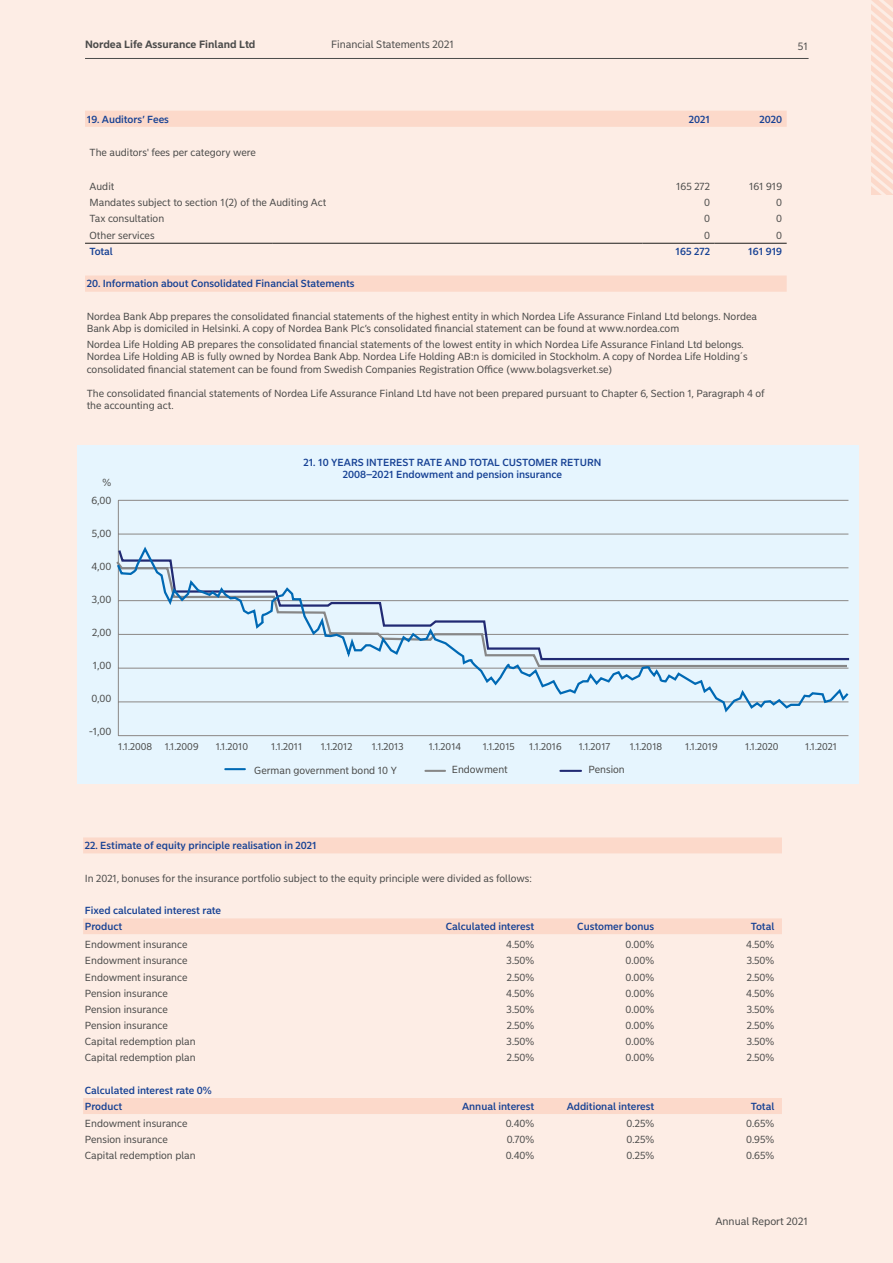
<style>
.page{position:relative;width:893px;height:1263px;background:#fdede5}
.page>*{position:absolute;margin:0;border:0;box-sizing:border-box;transform-origin:0 0}
.t1{font:10.5px "Nordea Sans Small";color:#4b4b4a}
.t2{font:700 10.5px "Nordea Sans Small";color:#4b4b4a}
.t3{font:10.2px/12.3px "Nordea Sans Small";color:#4b4b4a}
.t4{font:500 10.2px/16.2px "Nordea Sans Small";color:#164194}
.t5{font:9.75px "Nordea Sans Small";color:#4b4b4a}
</style>
<div class="page">
<hr style="left:85px;top:58px;width:724px;height:1px;background:#4b4b4a">
<svg style="left:872px;top:0;width:21px;height:194px"></svg>
<div style="left:78px;top:445px;width:781px;height:338px;background:#e6f5fe"></div>
<hr style="left:118px;top:500px;width:730px;height:1px;background:#8b8785">
<hr style="left:118px;top:534px;width:730px;height:1px;background:#8b8785">
<hr style="left:118px;top:735px;width:730px;height:1px;background:#8b8785">
<hr style="left:118px;top:500px;width:1px;height:236px;background:#8b8785">
<svg style="left:116px;top:544px;width:734px;height:171px"></svg>
<svg style="left:83px;top:837px;width:699px;height:17px;background:#fcdacb"></svg>
<svg style="left:83px;top:918px;width:699px;height:196px"></svg>
<svg style="left:85px;top:111px;width:702px;height:181px"></svg>
<hr style="left:85px;top:243px;width:188px;height:1px;background:#1d1d1b">
<hr style="left:273px;top:243px;width:370px;height:1px;background:#1d1d1b">
<hr style="left:643px;top:243px;width:72px;height:1px;background:#1d1d1b">
<hr style="left:715px;top:243px;width:72px;height:1px;background:#1d1d1b">
<hr style="left:225px;top:768px;width:20px;height:2px;background:#0069b4">
<hr style="left:425px;top:770px;width:20px;height:2px;background:#878787">
<hr style="left:560px;top:770px;width:21px;height:2px;background:#212a73">
<p class="t2" style="left:85px;top:38px;width:172px">Nordea Life Assurance Finland Ltd</p>
<p class="t1" style="left:331px;top:38px;width:124px">Financial Statements 2021</p>
<p class="t1" style="left:798px;top:40px;width:11px">51</p>
<p class="t4" style="left:87px;top:111px;width:84px">19. Auditors’ Fees</p>
<p class="t4" style="left:689px;top:111px;width:23px">2021</p>
<p class="t4" style="left:759px;top:111px;width:24px">2020</p>
<p class="t3" style="left:90px;top:146px;width:168px">The auditors' fees per category were</p>
<p class="t3" style="left:90px;top:180px;width:26px">Audit</p>
<p class="t3" style="left:676px;top:180px;width:35px">165 272</p>
<p class="t3" style="left:749px;top:180px;width:35px">161 919</p>
<p class="t3" style="left:90px;top:197px;width:238px">Mandates subject to section 1(2) of the Auditing Act</p>
<p class="t3" style="left:704px;top:197px;width:7px">0</p>
<p class="t3" style="left:776px;top:197px;width:7px">0</p>
<p class="t3" style="left:90px;top:213px;width:76px">Tax consultation</p>
<p class="t3" style="left:704px;top:213px;width:7px">0</p>
<p class="t3" style="left:776px;top:213px;width:7px">0</p>
<p class="t3" style="left:90px;top:229px;width:67px">Other services</p>
<p class="t3" style="left:704px;top:229px;width:7px">0</p>
<p class="t3" style="left:776px;top:229px;width:7px">0</p>
<p class="t4" style="left:90px;top:244px;width:25px">Total</p>
<p class="t4" style="left:675px;top:244px;width:36px">165 272</p>
<p class="t4" style="left:748px;top:244px;width:36px">161 919</p>
<p class="t4" style="left:87px;top:276px;width:269px">20. Information about Consolidated Financial Statements</p>
<p class="t3" style="left:87px;top:310px;width:672px">Nordea Bank Abp prepares the consolidated financial statements of the highest entity in which Nordea Life Assurance Finland Ltd belongs. Nordea<br>Bank Abp is domiciled in Helsinki. A copy of Nordea Bank Plc’s consolidated financial statement can be found at www.nordea.com</p>
<p class="t3" style="left:87px;top:338px;width:662px">Nordea Life Holding AB prepares the consolidated financial statements of the lowest entity in which Nordea Life Assurance Finland Ltd belongs.<br>Nordea Life Holding AB is fully owned by Nordea Bank Abp. Nordea Life Holding AB:n is domiciled in Stockholm. A copy of Nordea Life Holding´s consolidated financial statement can be found from Swedish Companies Registration Office (www.bolagsverket.se)</p>
<p class="t3" style="left:87px;top:387px;width:679px">The consolidated financial statements of Nordea Life Assurance Finland Ltd have not been prepared pursuant to Chapter 6, Section 1, Paragraph 4 of the accounting act.</p>
<p class="t3" style="left:102px;top:476px;width:10px">%</p>
<p class="t3" style="left:92px;top:494px;width:21px">6,00</p>
<p class="t3" style="left:92px;top:527px;width:21px">5,00</p>
<p class="t3" style="left:92px;top:560px;width:21px">4,00</p>
<p class="t3" style="left:92px;top:593px;width:21px">3,00</p>
<p class="t3" style="left:92px;top:626px;width:21px">2,00</p>
<p class="t3" style="left:93px;top:659px;width:20px">1,00</p>
<p class="t3" style="left:91px;top:692px;width:21px">0,00</p>
<p class="t3" style="left:89px;top:725px;width:24px">-1,00</p>
<p class="t4" style="left:303px;top:456px;width:300px;line-height:12.3px;text-align:center">21. 10 YEARS INTEREST RATE AND TOTAL CUSTOMER RETURN<br>2008–2021 Endowment and pension insurance</p>
<p class="t5" style="left:118px;top:740px;width:35px">1.1.2008</p>
<p class="t5" style="left:165px;top:740px;width:35px">1.1.2009</p>
<p class="t5" style="left:216px;top:740px;width:34px">1.1.2010</p>
<p class="t5" style="left:271px;top:740px;width:32px">1.1.2011</p>
<p class="t5" style="left:321px;top:740px;width:33px">1.1.2012</p>
<p class="t5" style="left:372px;top:740px;width:33px">1.1.2013</p>
<p class="t5" style="left:429px;top:740px;width:34px">1.1.2014</p>
<p class="t5" style="left:483px;top:740px;width:33px">1.1.2015</p>
<p class="t5" style="left:529px;top:740px;width:34px">1.1.2016</p>
<p class="t5" style="left:579px;top:740px;width:33px">1.1.2017</p>
<p class="t5" style="left:630px;top:740px;width:34px">1.1.2018</p>
<p class="t5" style="left:685px;top:740px;width:34px">1.1.2019</p>
<p class="t5" style="left:745px;top:740px;width:35px">1.1.2020</p>
<p class="t5" style="left:805px;top:740px;width:33px">1.1.2021</p>
<p class="t3" style="left:254px;top:764px;width:144px">German government bond 10 Y</p>
<p class="t3" style="left:452px;top:763px;width:57px">Endowment</p>
<p class="t3" style="left:588px;top:763px;width:38px">Pension</p>
<p class="t4" style="left:85px;top:838px;width:234px">22. Estimate of equity principle realisation in 2021</p>
<p class="t3" style="left:85px;top:872px;width:448px">In 2021, bonuses for the insurance portfolio subject to the equity principle were divided as follows:</p>
<p class="t4" style="left:85px;top:902px;width:138px">Fixed calculated interest rate<br>Product</p>
<p class="t4" style="left:446px;top:918px;width:90px">Calculated interest</p>
<p class="t4" style="left:577px;top:918px;width:78px">Customer bonus</p>
<p class="t4" style="left:751px;top:918px;width:25px">Total</p>
<p class="t3" style="left:85px;top:939px;width:104px">Endowment insurance</p>
<p class="t3" style="left:506px;top:939px;width:30px">4.50%</p>
<p class="t3" style="left:626px;top:939px;width:30px">0.00%</p>
<p class="t3" style="left:746px;top:939px;width:30px">4.50%</p>
<p class="t3" style="left:85px;top:955px;width:104px">Endowment insurance</p>
<p class="t3" style="left:507px;top:955px;width:29px">3.50%</p>
<p class="t3" style="left:626px;top:955px;width:30px">0.00%</p>
<p class="t3" style="left:747px;top:955px;width:29px">3.50%</p>
<p class="t3" style="left:85px;top:971px;width:104px">Endowment insurance</p>
<p class="t3" style="left:507px;top:971px;width:29px">2.50%</p>
<p class="t3" style="left:626px;top:971px;width:30px">0.00%</p>
<p class="t3" style="left:747px;top:971px;width:29px">2.50%</p>
<p class="t3" style="left:85px;top:987px;width:85px">Pension insurance</p>
<p class="t3" style="left:506px;top:987px;width:30px">4.50%</p>
<p class="t3" style="left:626px;top:987px;width:30px">0.00%</p>
<p class="t3" style="left:746px;top:987px;width:30px">4.50%</p>
<p class="t3" style="left:85px;top:1003px;width:85px">Pension insurance</p>
<p class="t3" style="left:507px;top:1003px;width:29px">3.50%</p>
<p class="t3" style="left:626px;top:1003px;width:30px">0.00%</p>
<p class="t3" style="left:747px;top:1003px;width:29px">3.50%</p>
<p class="t3" style="left:85px;top:1019px;width:85px">Pension insurance</p>
<p class="t3" style="left:507px;top:1019px;width:29px">2.50%</p>
<p class="t3" style="left:626px;top:1019px;width:30px">0.00%</p>
<p class="t3" style="left:747px;top:1019px;width:29px">2.50%</p>
<p class="t3" style="left:85px;top:1036px;width:112px">Capital redemption plan</p>
<p class="t3" style="left:507px;top:1036px;width:29px">3.50%</p>
<p class="t3" style="left:626px;top:1036px;width:30px">0.00%</p>
<p class="t3" style="left:747px;top:1036px;width:29px">3.50%</p>
<p class="t3" style="left:85px;top:1052px;width:112px">Capital redemption plan</p>
<p class="t3" style="left:507px;top:1052px;width:29px">2.50%</p>
<p class="t3" style="left:626px;top:1052px;width:30px">0.00%</p>
<p class="t3" style="left:747px;top:1052px;width:29px">2.50%</p>
<p class="t4" style="left:85px;top:1082px;width:129px">Calculated interest rate 0%<br>Product</p>
<p class="t4" style="left:462px;top:1098px;width:74px">Annual interest</p>
<p class="t4" style="left:567px;top:1098px;width:89px">Additional interest</p>
<p class="t4" style="left:751px;top:1098px;width:25px">Total</p>
<p class="t3" style="left:85px;top:1117px;width:104px">Endowment insurance</p>
<p class="t3" style="left:506px;top:1117px;width:30px">0.40%</p>
<p class="t3" style="left:627px;top:1117px;width:29px">0.25%</p>
<p class="t3" style="left:746px;top:1117px;width:30px">0.65%</p>
<p class="t3" style="left:85px;top:1133px;width:85px">Pension insurance</p>
<p class="t3" style="left:507px;top:1133px;width:29px">0.70%</p>
<p class="t3" style="left:627px;top:1133px;width:29px">0.25%</p>
<p class="t3" style="left:746px;top:1133px;width:30px">0.95%</p>
<p class="t3" style="left:85px;top:1149px;width:112px">Capital redemption plan</p>
<p class="t3" style="left:506px;top:1149px;width:30px">0.40%</p>
<p class="t3" style="left:627px;top:1149px;width:29px">0.25%</p>
<p class="t3" style="left:746px;top:1149px;width:30px">0.65%</p>
<p class="t1" style="left:715px;top:1215px;width:94px">Annual Report 2021</p>
</div>
